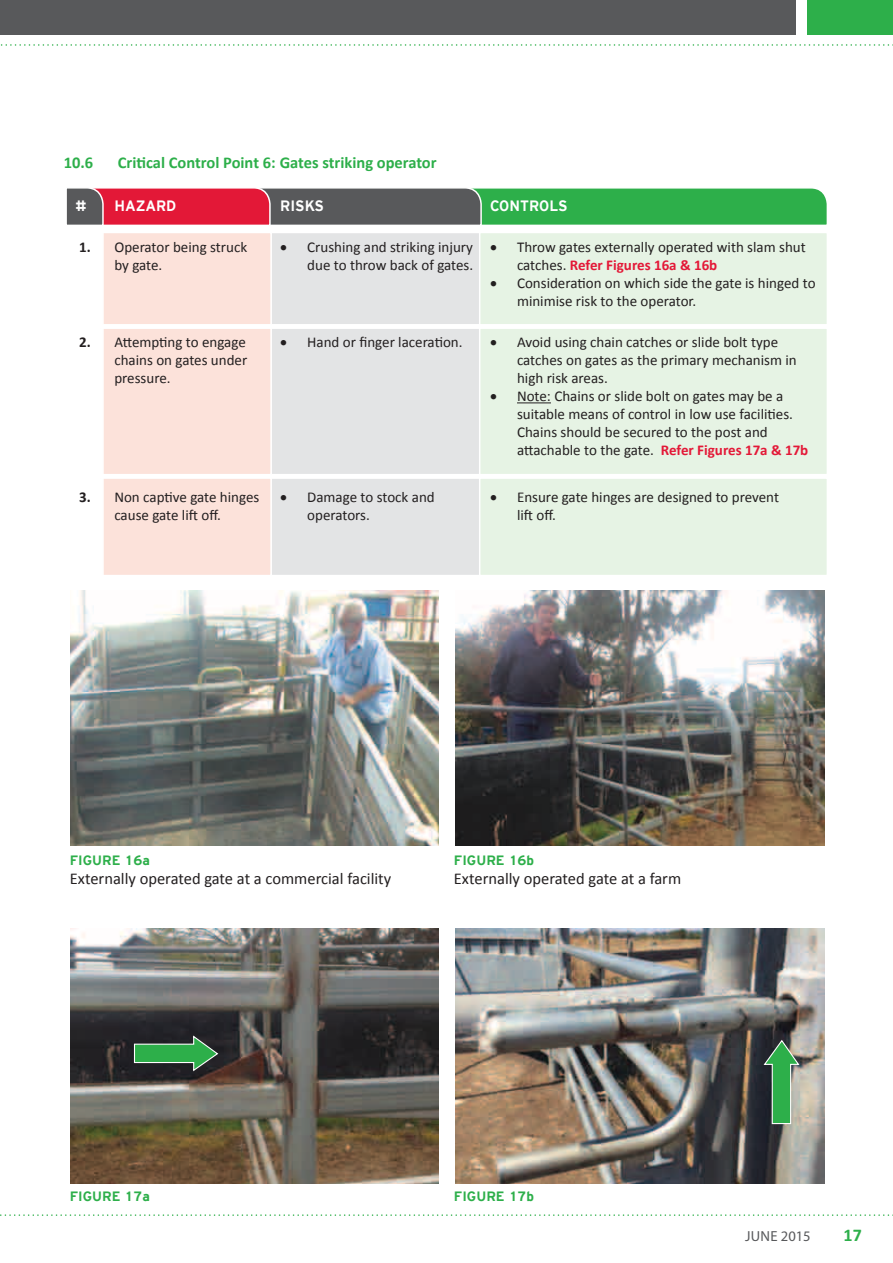
<style>
.page{position:relative;width:893px;height:1263px;background:#fff}
.page>*{position:absolute;margin:0;border:0;box-sizing:border-box;transform-origin:0 0}
.t1{font:700 18px "Calibri";color:#2daf4a}
.t2{font:16.5px "Calibri";color:#231f20}
.t3{font:700 16.5px "Calibri";color:#2daf4a}
.t4{font:15px/18px "Calibri";color:#231f20}
.t5{font:700 15px "Interstate";color:#fff;scale:.95 1}
.t6{font:700 15px "Interstate";color:#fff}
.t7{font:14.55px "Myriad Pro";letter-spacing:.01em;color:#58595b}
.t8{font:700 13.5px "Interstate";color:#2daf4a}
.s1{font-weight:700}
.s2{font-weight:700;color:#e31837}
</style>
<div class="page">
<svg style="left:1px;top:44px;width:892px;height:2px"></svg>
<svg style="left:0;top:1214px;width:893px;height:2px"></svg>
<div style="left:808px;top:0;width:85px;height:34px;background:#2daf4a"></div>
<div style="left:0;top:0;width:795px;height:34px;background:#58595b"></div>
<div style="left:270px;top:232px;width:212px;height:93px;background:#e3e4e5;border:2px solid #fff"></div>
<div style="left:270px;top:327px;width:212px;height:148px;background:#e3e4e5;border:2px solid #fff"></div>
<div style="left:270px;top:477px;width:212px;height:99px;background:#e3e4e5;border:2px solid #fff"></div>
<div style="left:100px;top:232px;width:172px;height:93px;background:#fce2da;border:2px solid #fff"></div>
<div style="left:100px;top:327px;width:172px;height:148px;background:#fce2da;border:2px solid #fff"></div>
<div style="left:100px;top:477px;width:172px;height:99px;background:#fce2da;border:2px solid #fff"></div>
<div style="left:65px;top:232px;width:39px;height:95px;background:#fff;border:2px solid #fff"></div>
<div style="left:65px;top:327px;width:39px;height:151px;background:#fff;border:2px solid #fff"></div>
<div style="left:65px;top:477px;width:39px;height:101px;background:#fff;border:2px solid #fff"></div>
<div style="left:479px;top:232px;width:349px;height:93px;background:#e6f3e4;border:2px solid #fff"></div>
<div style="left:479px;top:327px;width:349px;height:148px;background:#e6f3e4;border:2px solid #fff"></div>
<div style="left:479px;top:477px;width:349px;height:99px;background:#e6f3e4;border:2px solid #fff"></div>
<svg style="left:66px;top:188px;width:761px;height:37px;background:#687651"></svg>
<img style="left:70px;top:929px;width:369px;height:254px">
<img style="left:456px;top:929px;width:368px;height:254px">
<img style="left:70px;top:590px;width:369px;height:255px">
<img style="left:456px;top:590px;width:368px;height:255px">
<hr style="left:517px;top:402px;width:34px;height:1px;background:#231f20">
<svg style="left:133px;top:1034px;width:86px;height:38px;background:#366c44"></svg>
<svg style="left:762px;top:1039px;width:38px;height:86px;background:#568c62"></svg>
<p class="t3" style="left:64px;top:152px;width:31px">10.6</p>
<p class="t3" style="left:118px;top:152px;width:320px">Critical Control Point 6: Gates striking operator</p>
<p class="t6" style="left:75px;top:197px;width:13px">#</p>
<p class="t5" style="left:114px;top:197px;width:45px">HAZARD</p>
<p class="t5" style="left:280px;top:197px;width:20px">RISKS</p>
<p class="t5" style="left:490px;top:197px;width:21px">CONTROLS</p>
<p class="t4" style="left:114px;top:238px;width:134px;text-indent:-35px"><span class="s1">1.</span> Operator being struck by gate.</p>
<p class="t4" style="left:280px;top:238px;width:194px;text-align:right">• Crushing and striking injury due to throw back of gates.</p>
<p class="t4" style="left:517px;top:238px;width:290px;text-indent:-27px">• Throw gates externally operated with slam shut catches. <span class="s2">Refer Figures 16a &amp; 16b</span></p>
<p class="t4" style="left:517px;top:274px;width:300px;text-indent:-27px">• Consideration on which side the gate is hinged to minimise risk to the operator.</p>
<p class="t4" style="left:114px;top:333px;width:134px;text-align:justify;text-indent:-35px"><span class="s1">2.</span> Attempting to engage chains on gates under pressure.</p>
<p class="t4" style="left:280px;top:333px;width:184px">• Hand or finger laceration.</p>
<p class="t4" style="left:517px;top:333px;width:281px;text-indent:-27px">• Avoid using chain catches or slide bolt type catches on gates as the primary mechanism in high risk areas.</p>
<p class="t4" style="left:517px;top:387px;width:293px;text-indent:-27px">• Note: Chains or slide bolt on gates may be a suitable means of control in low use facilities.<br>Chains should be secured to the post and attachable to the gate. <span class="s2">Refer Figures 17a &amp; 17b</span></p>
<p class="t4" style="left:79px;top:488px;width:182px;text-align:center"><span class="s1">3.</span> Non captive gate hinges cause gate lift off.</p>
<p class="t4" style="left:307px;top:488px;width:129px;text-indent:-27px">• Damage to stock and operators.</p>
<p class="t4" style="left:517px;top:488px;width:263px;text-indent:-27px">• Ensure gate hinges are designed to prevent lift off.</p>
<p class="t8" style="left:70px;top:852px;width:18px">FIGURE</p>
<p class="t8" style="left:125px;top:852px;width:27px">16A</p>
<p class="t2" style="left:70px;top:868px;width:323px">Externally operated gate at a commercial facility</p>
<p class="t8" style="left:454px;top:852px;width:18px">FIGURE</p>
<p class="t8" style="left:509px;top:852px;width:27px">16B</p>
<p class="t2" style="left:454px;top:868px;width:229px">Externally operated gate at a farm</p>
<p class="t8" style="left:70px;top:1188px;width:18px">FIGURE</p>
<p class="t8" style="left:125px;top:1188px;width:27px">17A</p>
<p class="t8" style="left:454px;top:1188px;width:18px">FIGURE</p>
<p class="t8" style="left:509px;top:1188px;width:27px">17B</p>
<p class="t7" style="left:745px;top:1227px;width:67px">JUNE 2015</p>
<p class="t1" style="left:843px;top:1223px;width:20px">17</p>
</div>
